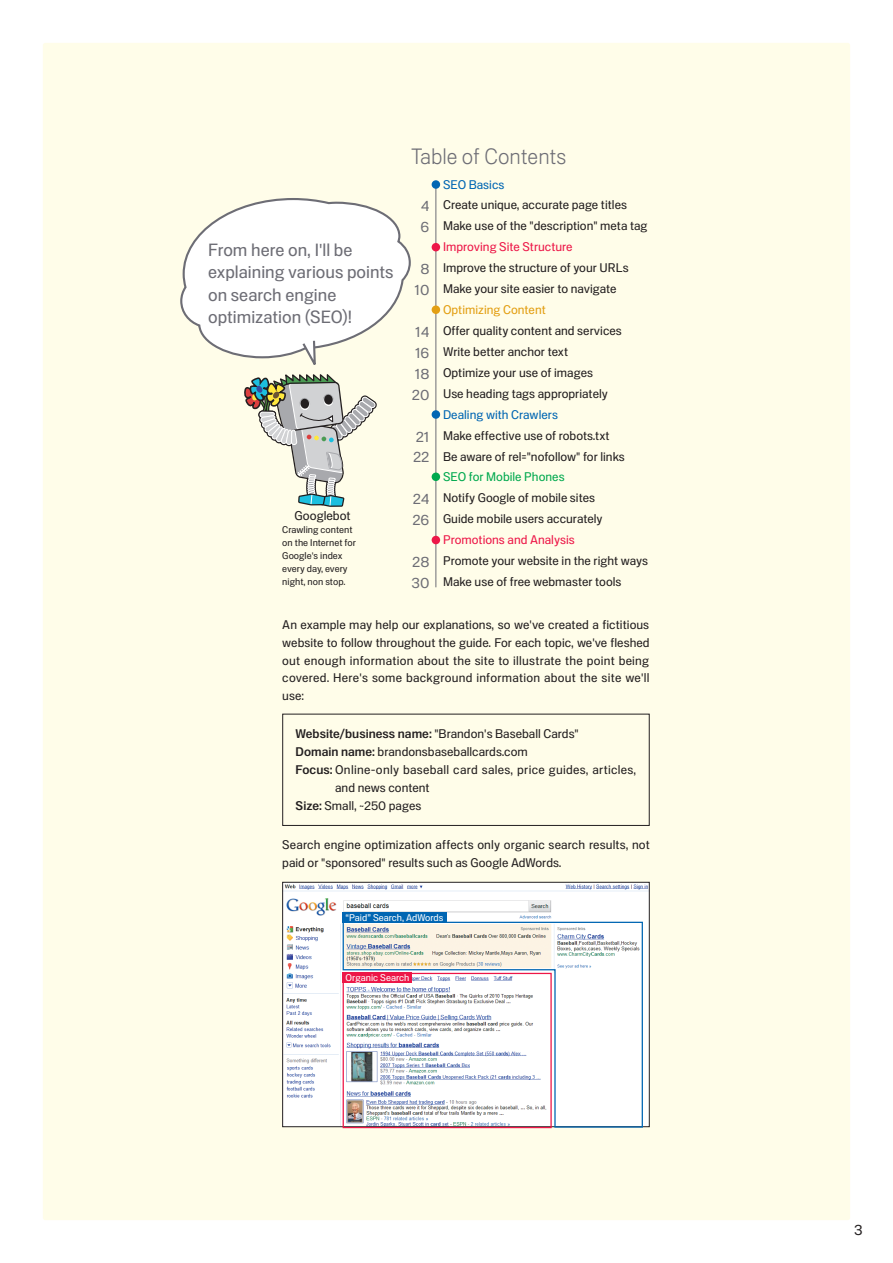
<style>
.page{position:relative;width:893px;height:1263px;background:#fff}
.page>*{position:absolute;margin:0;border:0;box-sizing:border-box;transform-origin:0 0}
.t1{font:22.35px "General GG 330";letter-spacing:-.005em;color:#6d6d75}
.t2{font:18px/22.4px "General GG 340";color:#6d6d75}
.t3{font:15px "General GG 340";color:#6d6d75}
.t4{font:12.9px "General GG 340";color:#231f20}
.t5{font:12.75px/18px "General GG 340";color:#231f20;text-align:justify}
.t6{font:12.75px/18px "General GG 340";letter-spacing:.02em;color:#231f20}
.t7{font:12.75px "General GG 340";color:#ed1748}
.t8{font:12.75px "General GG 340";color:#0166b3}
.t9{font:12.75px "General GG 340";color:#00a94e}
.t10{font:12.75px "General GG 340";color:#e39f13}
.t11{font:9.9px/12.9px "General GG 340";color:#231f20}
.t12{font:9.9px "General GG 340";color:#fff}
.s1{font-family:"General GG 350"}
</style>
<div class="page">
<div style="left:43px;top:43px;width:807px;height:1177px;background:#fffde9;border-radius:3px"></div>
<hr style="left:436px;top:185px;width:1px;height:402px;background:#6d6d75">
<div style="left:432px;top:180px;width:8px;height:9px;background:#0166b3;border-radius:50%"></div>
<div style="left:432px;top:243px;width:8px;height:8px;background:#ed1748;border-radius:50%"></div>
<div style="left:432px;top:305px;width:8px;height:9px;background:#e39f13;border-radius:50%"></div>
<div style="left:432px;top:410px;width:8px;height:9px;background:#0166b3;border-radius:50%"></div>
<div style="left:432px;top:472px;width:8px;height:9px;background:#00a94e;border-radius:50%"></div>
<div style="left:432px;top:536px;width:8px;height:8px;background:#ed1748;border-radius:50%"></div>
<svg style="left:180px;top:198px;width:231px;height:309px"></svg>
<div style="left:282px;top:714px;width:368px;height:112px;border:1px solid #231f20"></div>
<img style="left:284px;top:884px;width:364px;height:241px">
<div style="left:282px;top:882px;width:368px;height:245px;border:1px solid #231f20"></div>
<svg style="left:342px;top:921px;width:302px;height:207px;background:#e7e9eb"></svg>
<div style="left:343px;top:973px;width:209px;height:155px;border:1px solid #ed1748"></div>
<div style="left:343px;top:912px;width:104px;height:11px;background:#0166b3"></div>
<div style="left:343px;top:973px;width:69px;height:10px;background:#ed1748"></div>
<p class="t1" style="left:411px;top:140px;width:157px">Table of Contents</p>
<p class="t3" style="left:421px;top:195px;width:10px">4</p>
<p class="t3" style="left:421px;top:216px;width:10px">6</p>
<p class="t3" style="left:420px;top:258px;width:11px">8</p>
<p class="t3" style="left:414px;top:279px;width:16px">10</p>
<p class="t3" style="left:415px;top:321px;width:16px">14</p>
<p class="t3" style="left:415px;top:342px;width:16px">16</p>
<p class="t3" style="left:415px;top:363px;width:16px">18</p>
<p class="t3" style="left:412px;top:384px;width:19px">20</p>
<p class="t3" style="left:416px;top:425px;width:15px">21</p>
<p class="t3" style="left:413px;top:446px;width:9px">22</p>
<p class="t3" style="left:413px;top:488px;width:18px">24</p>
<p class="t3" style="left:412px;top:509px;width:19px">26</p>
<p class="t3" style="left:412px;top:551px;width:19px">28</p>
<p class="t3" style="left:411px;top:572px;width:20px">30</p>
<p class="t8" style="left:443px;top:175px;width:63px">SEO Basics</p>
<p class="t5" style="left:443px;top:195px;width:185px">Create unique, accurate page titles</p>
<p class="t5" style="left:443px;top:216px;width:206px">Make use of the "description" meta tag</p>
<p class="t7" style="left:443px;top:238px;width:131px">Improving Site Structure</p>
<p class="t5" style="left:443px;top:258px;width:187px">Improve the structure of your URLs</p>
<p class="t5" style="left:443px;top:279px;width:175px">Make your site easier to navigate</p>
<p class="t10" style="left:443px;top:300px;width:104px">Optimizing Content</p>
<p class="t5" style="left:443px;top:321px;width:180px">Offer quality content and services</p>
<p class="t5" style="left:443px;top:342px;width:126px">Write better anchor text</p>
<p class="t5" style="left:443px;top:363px;width:151px">Optimize your use of images</p>
<p class="t5" style="left:443px;top:384px;width:166px">Use heading tags appropriately</p>
<p class="t8" style="left:443px;top:405px;width:116px">Dealing with Crawlers</p>
<p class="t5" style="left:443px;top:425px;width:168px">Make effective use of robots.txt</p>
<p class="t5" style="left:443px;top:446px;width:183px">Be aware of rel="nofollow" for links</p>
<p class="t9" style="left:443px;top:468px;width:123px">SEO for Mobile Phones</p>
<p class="t5" style="left:443px;top:488px;width:154px">Notify Google of mobile sites</p>
<p class="t5" style="left:443px;top:509px;width:161px">Guide mobile users accurately</p>
<p class="t7" style="left:443px;top:530px;width:133px">Promotions and Analysis</p>
<p class="t5" style="left:443px;top:551px;width:206px">Promote your website in the right ways</p>
<p class="t5" style="left:443px;top:572px;width:180px">Make use of free webmaster tools</p>
<p class="t5" style="left:282px;top:614px;width:369px">An example may help our explanations, so we've created a fictitious website to follow throughout the guide. For each topic, we've fleshed out enough information about the site to illustrate the point being covered. Here's some background information about the site we'll use:</p>
<p class="t5" style="left:296px;top:724px;width:285px"><span class="s1">Website/business name:</span> "Brandon's Baseball Cards"</p>
<p class="t5" style="left:296px;top:742px;width:234px"><span class="s1">Domain name:</span> brandonsbaseballcards.com</p>
<p class="t6" style="left:335px;top:759px;width:303px;text-indent:-40px"><span class="s1">Focus:</span> Online-only baseball card sales, price guides, articles, and news content</p>
<p class="t5" style="left:296px;top:795px;width:127px"><span class="s1">Size:</span> Small, ~250 pages</p>
<p class="t2" style="left:208px;top:237px;width:187px">From here on, I'll be explaining various points on search engine optimization (SEO)!</p>
<p class="t4" style="left:295px;top:506px;width:58px">Googlebot</p>
<p class="t11" style="left:282px;top:523px;width:75px">Crawling content on the Internet for<br>Google's index every day, every night, non stop.</p>
<p class="t5" style="left:282px;top:835px;width:369px">Search engine optimization affects only organic search results, not paid or "sponsored" results such as Google AdWords.</p>
<p class="t12" style="left:346px;top:910px;width:99px">“Paid” Search, AdWords</p>
<p class="t12" style="left:346px;top:970px;width:65px">Organic Search</p>
</div>
